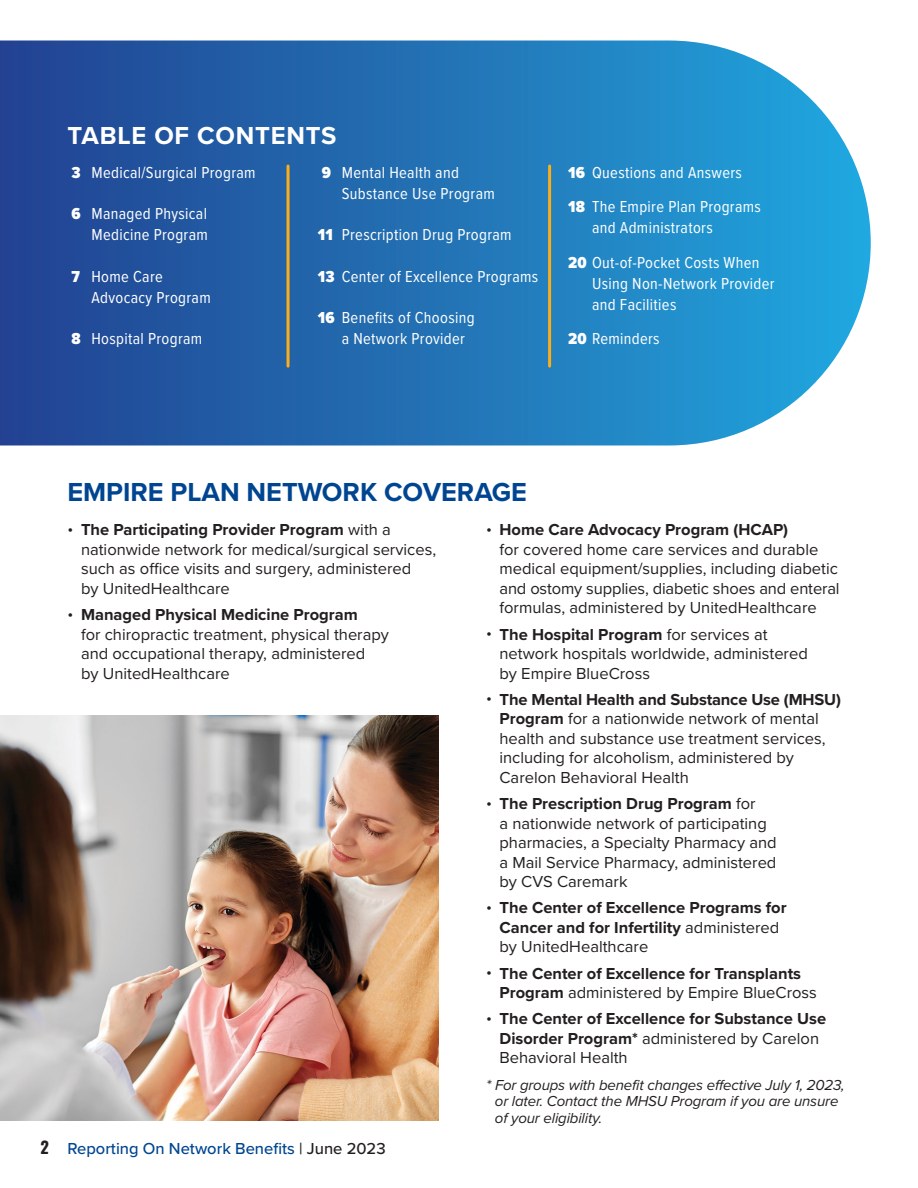
<style>
.page{position:relative;width:918px;height:1188px;background:#fff}
.page>*{position:absolute;margin:0;border:0;box-sizing:border-box;transform-origin:0 0}
.RO_2023_Section_Head{font:700 27px "Proxima Nova";color:#004591}
.RO_2023_TOC_H1_17_15{font:700 25.5px "Proxima Nova";letter-spacing:.03em;color:#fff}
.t1{font:16.5px/19.5px "Proxima Nova";color:#231f20}
.RO_2023_TOC_Body_11{font:16.5px/21px "Proxima Nova Cond";letter-spacing:.02em;color:#fff}
.t2{font:700 16.5px/19.5px "Proxima Nova";color:#231f20}
.t3{font:500 16.5px "Proxima Nova";color:#004591}
.RO_2023_Footnote_10{font:italic 15px/16.5px "Proxima Nova";letter-spacing:-.01em;color:#231f20}
.s1{font-weight:900}
.s2{font-weight:700}
.s3{font-family:"Oswald";font-weight:700;color:#231f20}
.s4{color:#231f20}
.s5{font-weight:400}
</style>
<div class="page">
<svg style="left:0;top:40px;width:871px;height:406px;background:#2d78b8"></svg>
<hr style="left:287px;top:166px;width:3px;height:200px;background:#fbae17">
<hr style="left:548px;top:166px;width:3px;height:200px;background:#fbae17">
<img style="left:0;top:716px;width:439px;height:404px">
<p class="RO_2023_TOC_H1_17_15" style="left:68px;top:116px;width:270px">TABLE OF CONTENTS</p>
<p class="RO_2023_TOC_Body_11" style="left:71px;top:161px;width:186px"><span class="s1">3</span> Medical/Surgical Program</p>
<p class="RO_2023_TOC_Body_11" style="left:71px;top:203px;width:138px;text-align:right"><span class="s1">6</span> Managed Physical<br>Medicine Program</p>
<p class="RO_2023_TOC_Body_11" style="left:92px;top:265px;width:121px;text-indent:-20px"><span class="s1">7</span> Home Care<br>Advocacy Program</p>
<p class="RO_2023_TOC_Body_11" style="left:71px;top:327px;width:133px"><span class="s1">8</span> Hospital Program</p>
<p class="RO_2023_TOC_Body_11" style="left:342px;top:161px;width:155px;text-indent:-20px"><span class="s1">9</span> Mental Health and<br>Substance Use Program</p>
<p class="RO_2023_TOC_Body_11" style="left:318px;top:224px;width:195px"><span class="s1">11</span> Prescription Drug Program</p>
<p class="RO_2023_TOC_Body_11" style="left:318px;top:265px;width:222px"><span class="s1">13</span> Center of Excellence Programs</p>
<p class="RO_2023_TOC_Body_11" style="left:342px;top:306px;width:134px;text-indent:-24px"><span class="s1">16</span> Benefits of Choosing a Network Provider</p>
<p class="RO_2023_TOC_Body_11" style="left:568px;top:161px;width:175px"><span class="s1">16</span> Questions and Answers</p>
<p class="RO_2023_TOC_Body_11" style="left:592px;top:195px;width:170px;text-indent:-24px"><span class="s1">18</span> The Empire Plan Programs and Administrators</p>
<p class="RO_2023_TOC_Body_11" style="left:592px;top:251px;width:184px;text-indent:-24px"><span class="s1">20</span> Out-of-Pocket Costs When<br>Using Non-Network Provider and Facilities</p>
<p class="RO_2023_TOC_Body_11" style="left:568px;top:327px;width:93px"><span class="s1">20</span> Reminders</p>
<p class="RO_2023_Section_Head" style="left:68px;top:471px;width:461px">EMPIRE PLAN NETWORK COVERAGE</p>
<p class="t1" style="left:81px;top:520px;width:357px;text-indent:-14px">• <span class="s2">The Participating Provider Program</span> with a nationwide network for medical/surgical services, such as office visits and surgery, administered<br>by UnitedHealthcare</p>
<p class="t1" style="left:81px;top:604px;width:310px;text-indent:-14px">• <span class="s2">Managed Physical Medicine Program<br></span>for chiropractic treatment, physical therapy and occupational therapy, administered<br>by UnitedHealthcare</p>
<p class="t3" style="left:40px;top:1136px;width:347px"><span class="s3">2</span> Reporting On Network Benefits <span class="s4">| June 2023</span></p>
<p class="t1" style="left:500px;top:520px;width:342px;text-indent:-14px">• <span class="s2">Home Care Advocacy Program (HCAP)<br></span>for covered home care services and durable medical equipment/supplies, including diabetic and ostomy supplies, diabetic shoes and enteral formulas, administered by UnitedHealthcare</p>
<p class="t1" style="left:500px;top:624px;width:310px;text-indent:-14px">• <span class="s2">The Hospital Program</span> for services at network hospitals worldwide, administered by Empire BlueCross</p>
<p class="t1" style="left:500px;top:689px;width:343px;text-indent:-14px">• <span class="s2">The Mental Health and Substance Use (MHSU)<br>Program</span> for a nationwide network of mental health and substance use treatment services, including for alcoholism, administered by Carelon Behavioral Health</p>
<p class="t1" style="left:500px;top:793px;width:279px;text-indent:-14px">• <span class="s2">The Prescription Drug Program</span> for<br>a nationwide network of participating pharmacies, a Specialty Pharmacy and a Mail Service Pharmacy, administered by CVS Caremark</p>
<p class="t2" style="left:500px;top:898px;width:289px;text-indent:-14px"><span class="s5">•</span> The Center of Excellence Programs for<br>Cancer and for Infertility <span class="s5">administered by UnitedHealthcare</span></p>
<p class="t2" style="left:500px;top:963px;width:319px;text-indent:-14px"><span class="s5">•</span> The Center of Excellence for Transplants<br>Program <span class="s5">administered by Empire BlueCross</span></p>
<p class="t2" style="left:500px;top:1009px;width:328px;text-indent:-14px"><span class="s5">•</span> The Center of Excellence for Substance Use<br>Disorder Program* <span class="s5">administered by Carelon<br>Behavioral Health</span></p>
<p class="RO_2023_Footnote_10" style="left:495px;top:1076px;width:351px;text-indent:-9px">* For groups with benefit changes effective July 1, 2023, or later. Contact the MHSU Program if you are unsure of your eligibility.</p>
</div>
